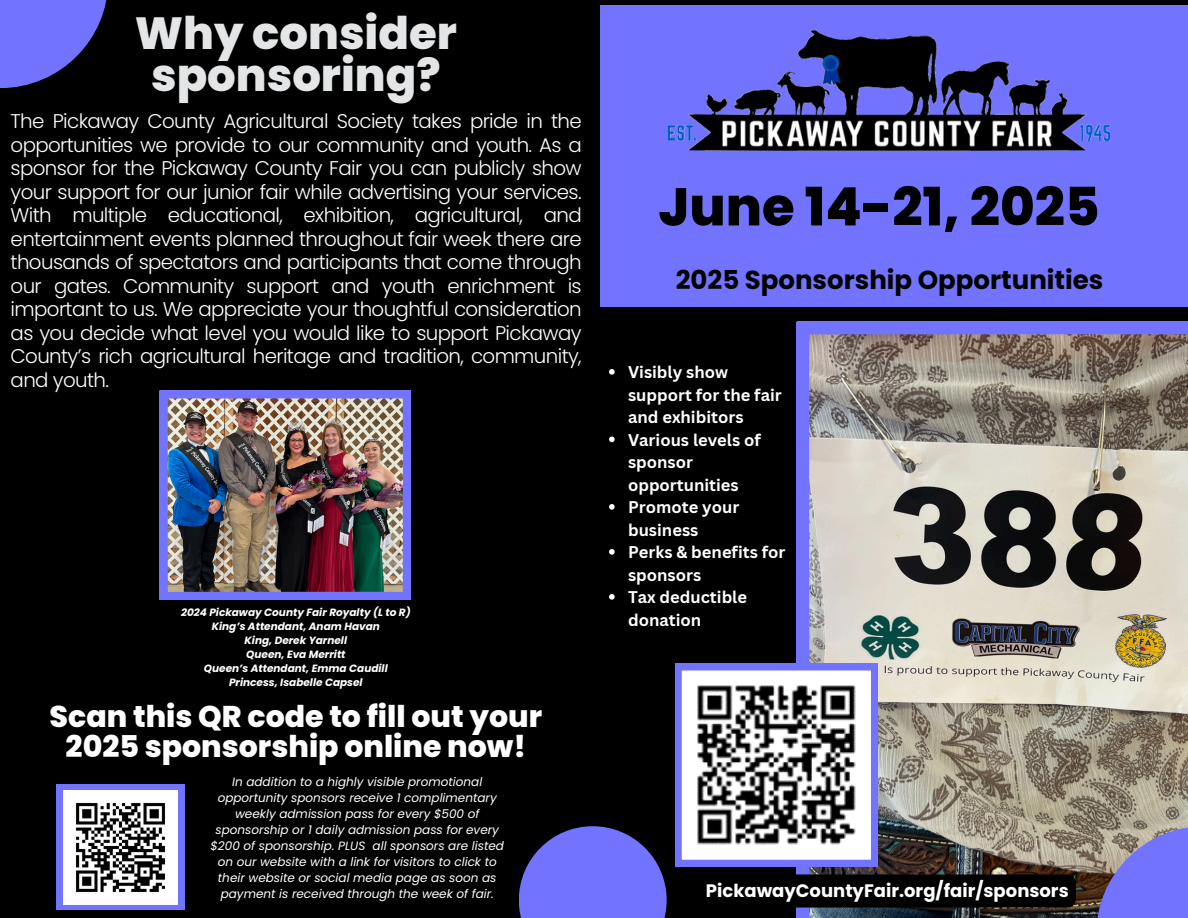
<style>
.page{position:relative;width:1188px;height:918px;background:#000}
.page>*{position:absolute;margin:0;border:0;box-sizing:border-box;transform-origin:0 0}
.t1{font:800 52.95px "Poppins";color:#000}
.t2{font:800 45px/41.7px "Poppins";color:#e4e5e7;text-align:center}
.t3{font:800 30px/30.3px "Poppins";color:#fff;text-align:center}
.t4{font:700 26.1px "Poppins";color:#000}
.t5{font:300 19.8px/23.5px "Poppins";letter-spacing:-.03em;color:#fff;text-align:justify}
.t6{font:700 18px "Poppins";color:#fff}
.t7{font:700 16.5px/22.5px "Canva Sans";color:#fff}
.t8{font:italic 12px/16px "Poppins";color:#fff;text-align:center}
.t9{font:italic 700 10.5px "Poppins";color:#fff}
</style>
<div class="page">
<img style="left:797px;top:322px;width:391px;height:596px">
<svg style="left:1096px;top:826px;width:92px;height:92px;background:#7d7ad5"></svg>
<svg style="left:0;top:0;width:107px;height:88px;fill:#7273ff"></svg>
<div style="left:600px;top:6px;width:588px;height:301px;background:#7273ff"></div>
<svg style="left:519px;top:826px;width:148px;height:92px;fill:#7273ff"></svg>
<img style="left:669px;top:31px;width:441px;height:120px">
<svg style="left:675px;top:664px;width:203px;height:202px"></svg>
<div style="left:56px;top:785px;width:129px;height:125px;background:linear-gradient(to right,#7273ff,#7273ff)"></div>
<img style="left:160px;top:391px;width:251px;height:209px">
<img style="left:64px;top:791px;width:113px;height:113px">
<svg style="left:796px;top:874px;width:280px;height:34px"></svg>
<svg style="left:609px;top:369px;width:6px;height:6px"></svg>
<svg style="left:609px;top:437px;width:6px;height:5px"></svg>
<svg style="left:609px;top:504px;width:6px;height:6px"></svg>
<svg style="left:609px;top:549px;width:6px;height:6px"></svg>
<svg style="left:609px;top:594px;width:6px;height:6px"></svg>
<h6 class="t2" style="left:135px;top:12px;width:324px">Why consider sponsoring?</h6>
<h3 class="t5" style="left:11px;top:110px;width:573px">The Pickaway County Agricultural Society takes pride in the opportunities we provide to our community and youth. As a sponsor for the Pickaway County Fair you can publicly show your support for our junior fair while advertising your services.<br>With multiple educational, exhibition, agricultural, and entertainment events planned throughout fair week there are thousands of spectators and participants that come through our gates. Community support and youth enrichment is important to us. We appreciate your thoughtful consideration as you decide what level you would like to support Pickaway County’s rich agricultural heritage and tradition, community, and youth.</h3>
<p class="t9" style="left:181px;top:605px;width:231px">2024 Pickaway County Fair Royalty (L to R)</p>
<p class="t9" style="left:212px;top:619px;width:170px">King’s Attendant, Anam Havan</p>
<p class="t9" style="left:245px;top:633px;width:104px">King, Derek Yarnell</p>
<p class="t9" style="left:246px;top:647px;width:101px">Queen, Eva Merritt</p>
<h1 class="t9" style="left:204px;top:661px;width:185px">Queen’s Attendant, Emma Caudill</h1>
<h4 class="t9" style="left:229px;top:675px;width:135px">Princess, Isabelle Capsel</h4>
<p class="t3" style="left:50px;top:701px;width:494px">Scan this QR code to fill out your<br>2025 sponsorship online now!</p>
<p class="t8" style="left:210px;top:774px;width:295px">In addition to a highly visible promotional opportunity sponsors receive 1 complimentary weekly admission pass for every $500 of sponsorship or 1 daily admission pass for every $200 of sponsorship. PLUS all sponsors are listed on our website with a link for visitors to click to their website or social media page as soon as payment is received through the week of fair.</p>
<h2 class="t1" style="left:658px;top:170px;width:443px">June 14-21, 2025</h2>
<p class="t4" style="left:676px;top:261px;width:429px">2025 Sponsorship Opportunities</p>
<p class="t7" style="left:628px;top:360px;width:155px">Visibly show support for the fair and exhibitors</p>
<p class="t7" style="left:628px;top:428px;width:134px">Various levels of sponsor opportunities</p>
<p class="t7" style="left:628px;top:495px;width:113px">Promote your business</p>
<p class="t7" style="left:628px;top:540px;width:159px">Perks &amp; benefits for sponsors</p>
<p class="t7" style="left:628px;top:585px;width:120px">Tax deductible donation</p>
<p class="t6" style="left:706px;top:878px;width:364px">PickawayCountyFair.org/fair/sponsors</p>
</div>
